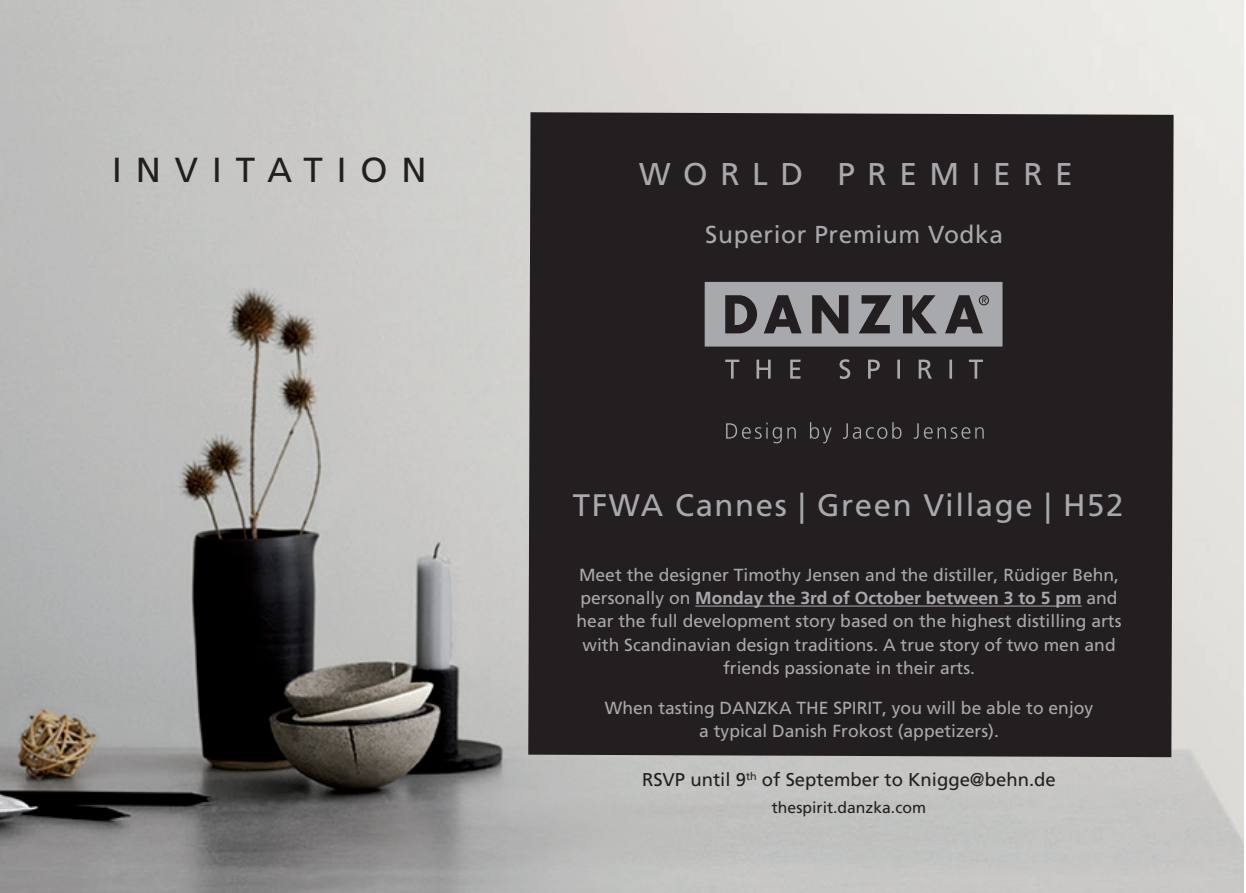
<style>
.page{position:relative;width:1246px;height:893px;background:#fff}
.page>*{position:absolute;margin:0;border:0;box-sizing:border-box;transform-origin:0 0}
.t1{font:34.82px "Frutiger LT";letter-spacing:.4em;color:#231f20}
.t2{font:31.5px "Frutiger LT";letter-spacing:.4em;color:#a8a9ad}
.t3{font:31.15px "Frutiger LT";letter-spacing:.05em;color:#a8a9ad}
.t4{font:24.5px "Frutiger LT";letter-spacing:.025em;color:#a8a9ad}
.t5{font:18.55px "Frutiger LT";color:#231f20}
.t6{font:17.5px/23.1px "Frutiger LT";color:#a8a9ad;text-align:center}
.t7{font:15.75px "Frutiger LT";color:#231f20}
.s1{font-weight:700}
</style>
<div class="page">
<img style="left:0;top:0;width:1243px;height:893px">
<div style="left:528px;top:112px;width:645px;height:645px;background:#231f20"></div>
<svg style="left:726px;top:422px;width:257px;height:21px;background:#343132"></svg>
<svg style="left:704px;top:282px;width:298px;height:97px;background:#686669"></svg>
<hr style="left:695px;top:606px;width:386px;height:1px;background:#a8a9ad">
<h1 class="t1" style="left:112px;top:150px;width:316px">INVITATION</h1>
<h2 class="t2" style="left:639px;top:156px;width:435px">WORLD PREMIERE</h2>
<h3 class="t4" style="left:705px;top:220px;width:299px">Superior Premium Vodka</h3>
<h3 class="t3" style="left:572px;top:487px;width:552px">TFWA Cannes | Green Village | H52</h3>
<p class="t6" style="left:576px;top:564px;width:546px">Meet the designer Timothy Jensen and the distiller, Rüdiger Behn, personally on <span class="s1">Monday the 3rd of October between 3 to 5 pm</span> and hear the full development story based on the highest distilling arts with Scandinavian design traditions. A true story of two men and friends passionate in their arts.</p>
<p class="t6" style="left:604px;top:697px;width:490px">When tasting DANZKA THE SPIRIT, you will be able to enjoy a typical Danish Frokost (appetizers).</p>
<p class="t5" style="left:642px;top:768px;width:415px">RSVP until 9<sup>th</sup> of September to Knigge@behn.de</p>
<p class="t7" style="left:771px;top:799px;width:156px">thespirit.danzka.com</p>
</div>
